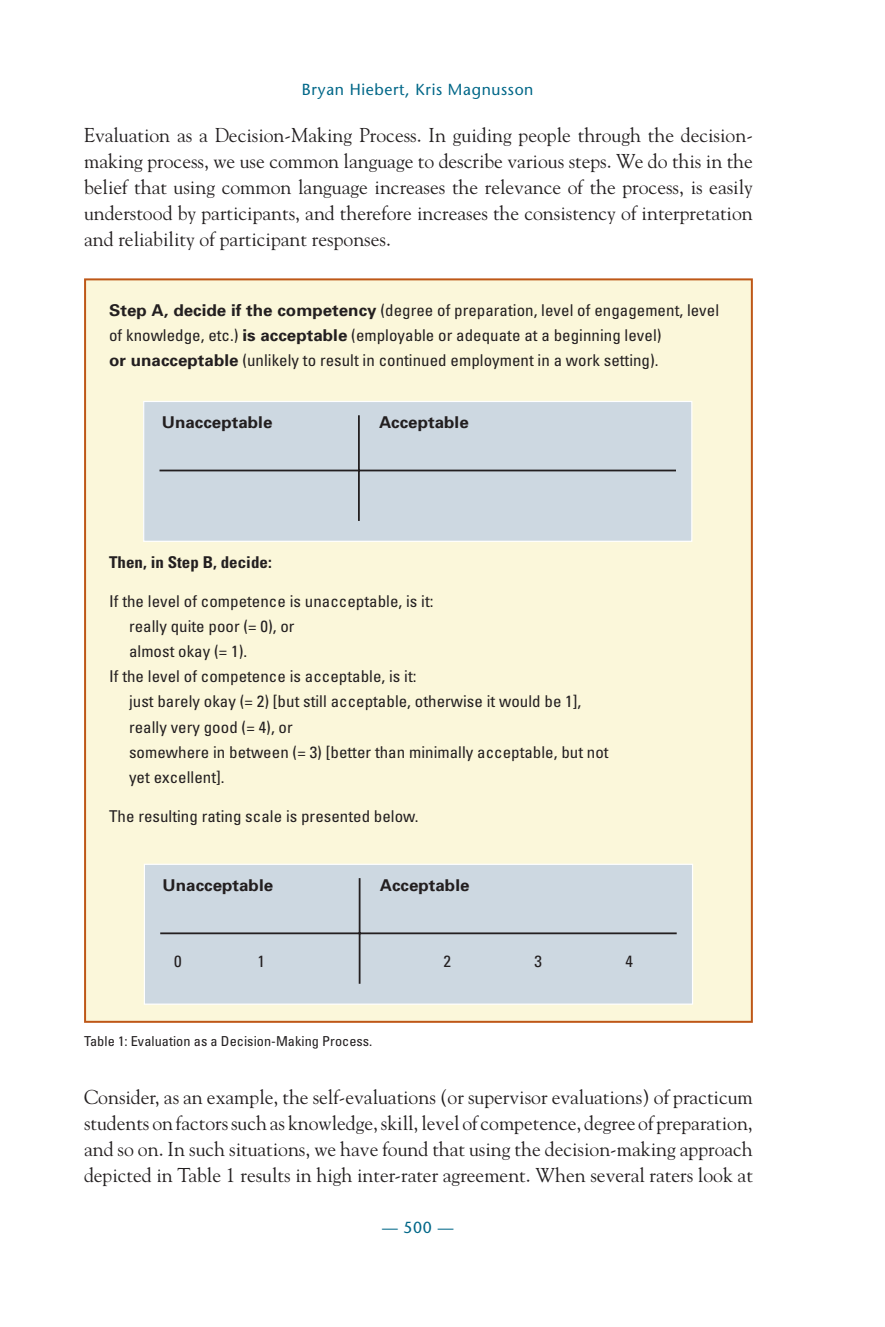
<style>
.page{position:relative;width:885px;height:1327px;background:#fff}
.page>*{position:absolute;margin:0;border:0;box-sizing:border-box;transform-origin:0 0}
.t1{font:20px/26px "Goudy";color:#231f20;text-align:justify}
.t2{font:condensed 16.2px/25.2px "Univers";color:#231f20;scale:1.04 1}
.t3{font:700 16.2px "Univers";color:#231f20;scale:1.04 1}
.t4{font:700 condensed 16.2px "Univers";color:#231f20;scale:1.04 1}
.t5{font:16px "Stone Sans";letter-spacing:.04em;color:#006788}
.t6{font:condensed 13.8px "Univers";color:#231f20;scale:1.04 1}
.s1{font-weight:700;font-stretch:normal}
</style>
<div class="page">
<div style="left:85px;top:279px;width:666px;height:742px;background:#fbf7da"></div>
<div style="left:144px;top:401px;width:547px;height:140px;background:#cdd8e1"></div>
<div style="left:143px;top:401px;width:549px;height:141px;border:1px solid #fff"></div>
<hr style="left:159px;top:469px;width:516px;height:2px;background:#231f20">
<hr style="left:358px;top:415px;width:1px;height:106px;background:#231f20">
<div style="left:144px;top:864px;width:548px;height:140px;background:#cdd8e1"></div>
<div style="left:144px;top:863px;width:548px;height:141px;border:1px solid #fff"></div>
<hr style="left:160px;top:932px;width:516px;height:2px;background:#231f20">
<hr style="left:358px;top:878px;width:2px;height:105px;background:#231f20">
<p class="t5" style="left:302px;top:83px;width:233px">Bryan Hiebert, Kris Magnusson</p>
<p class="t1" style="left:84px;top:123px;width:670px">Evaluation as a Decision-Making Process. In guiding people through the decision&shy;making process, we use common language to describe various steps. We do this in the belief that using common language increases the relevance of the process, is easily understood by participants, and therefore increases the consistency of interpretation and reliability of participant responses.</p>
<p class="t2" style="left:109px;top:299px;width:588px"><span class="s1">Step A, decide if the competency</span> (degree of preparation, level of engagement, level of knowledge, etc.) <span class="s1">is acceptable</span> (employable or adequate at a beginning level)<br><span class="s1">or unacceptable</span> (unlikely to result in continued employment in a work setting).</p>
<p class="t3" style="left:162px;top:417px;width:108px">Unacceptable</p>
<p class="t3" style="left:379px;top:417px;width:88px">Acceptable</p>
<p class="t4" style="left:109px;top:556px;width:158px">Then, in Step B, decide:</p>
<p class="t2" style="left:109px;top:589px;width:313px">If the level of competence is unacceptable, is it:</p>
<p class="t2" style="left:129px;top:615px;width:161px">really quite poor (= 0), or</p>
<p class="t2" style="left:129px;top:640px;width:115px">almost okay (= 1).</p>
<p class="t2" style="left:109px;top:665px;width:297px">If the level of competence is acceptable, is it:</p>
<p class="t2" style="left:129px;top:690px;width:436px">just barely okay (= 2) [but still acceptable, otherwise it would be 1],</p>
<p class="t2" style="left:129px;top:715px;width:159px">really very good (= 4), or</p>
<p class="t2" style="left:129px;top:741px;width:462px">somewhere in between (= 3) [better than minimally acceptable, but not</p>
<p class="t2" style="left:129px;top:766px;width:93px">yet excellent].</p>
<p class="t2" style="left:109px;top:804px;width:299px">The resulting rating scale is presented below.</p>
<p class="t3" style="left:162px;top:879px;width:108px">Unacceptable</p>
<p class="t3" style="left:379px;top:879px;width:88px">Acceptable</p>
<p class="t2" style="left:174px;top:950px;width:9px">0</p>
<p class="t2" style="left:257px;top:950px;width:9px">1</p>
<p class="t2" style="left:443px;top:950px;width:9px">2</p>
<p class="t2" style="left:534px;top:950px;width:9px">3</p>
<p class="t2" style="left:625px;top:950px;width:9px">4</p>
<p class="t6" style="left:84px;top:1036px;width:279px">Table 1: Evaluation as a Decision-Making Process.</p>
<p class="t1" style="left:84px;top:1085px;width:670px">Consider, as an example, the self-evaluations (or supervisor evaluations) of practicum students on factors such as knowledge, skill, level of competence, degree of preparation, and so on. In such situations, we have found that using the decision-making approach depicted in Table 1 results in high inter-rater agreement. When several raters look at</p>
<p class="t5" style="left:382px;top:1221px;width:73px">— 500 —</p>
</div>
